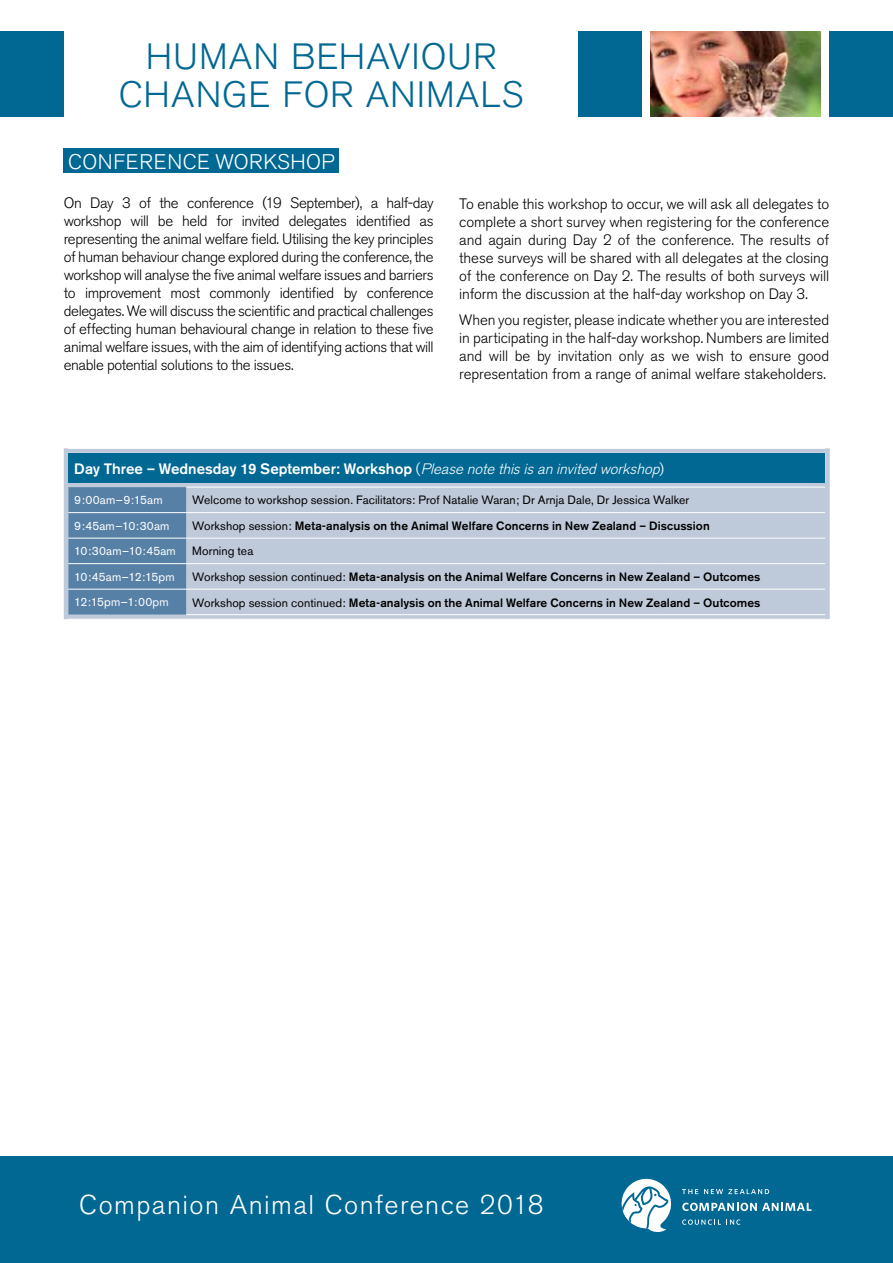
<style>
.page{position:relative;width:893px;height:1263px;background:#fff}
.page>*{position:absolute;margin:0;border:0;box-sizing:border-box;transform-origin:0 0}
.t1{font:300 36.3px/38.2px "Akzidenz Grotesk BE";letter-spacing:.025em;color:#006893;text-align:center}
.t2{font:300 27px "Akzidenz Grotesk BE";letter-spacing:.055em;color:#fff}
.t3{font:300 21px "Akzidenz Grotesk BE";letter-spacing:.02em;color:#fff}
.t4{font:300 15px/18px "Akzidenz Grotesk BE";letter-spacing:-.01em;color:#000;text-align:justify}
.t5{font:500 15px "Akzidenz Grotesk BE";letter-spacing:-.005em;color:#fff}
.t6{font:500 12px "Akzidenz Grotesk BE";letter-spacing:.005em;color:#000}
.t7{font:12px "Akzidenz Grotesk BE";letter-spacing:.01em;color:#000}
.t8{font:12px "Akzidenz Grotesk BE";letter-spacing:.01em;color:#fff}
.s1{font-weight:300}
.s2{font-weight:300;font-style:italic}
.s3{font-weight:400}
</style>
<div class="page">
<div style="left:579px;top:32px;width:63px;height:85px;background:#006893"></div>
<div style="left:829px;top:32px;width:64px;height:85px;background:#006893"></div>
<div style="left:0;top:32px;width:64px;height:85px;background:#006893"></div>
<img style="left:651px;top:32px;width:170px;height:85px">
<div style="left:0;top:1157px;width:893px;height:106px;background:#006893"></div>
<svg style="left:682px;top:1189px;width:16px;height:5px"></svg>
<svg style="left:704px;top:1189px;width:65px;height:5px"></svg>
<svg style="left:682px;top:1203px;width:130px;height:8px"></svg>
<svg style="left:682px;top:1219px;width:58px;height:6px"></svg>
<svg style="left:621px;top:1178px;width:51px;height:54px"></svg>
<div style="left:64px;top:149px;width:275px;height:24px;background:#006893"></div>
<div style="left:64px;top:448px;width:766px;height:171px;background:#bec9d9"></div>
<div style="left:68px;top:453px;width:757px;height:30px;background:#006893"></div>
<div style="left:68px;top:487px;width:118px;height:128px;background:#5780a6"></div>
<hr style="left:186px;top:487px;width:471px;height:1px;background:#fff">
<hr style="left:657px;top:487px;width:88px;height:1px;background:#fff">
<hr style="left:745px;top:487px;width:80px;height:1px;background:#fff">
<hr style="left:68px;top:512px;width:118px;height:1px;background:#fff">
<hr style="left:68px;top:538px;width:118px;height:1px;background:#fff">
<hr style="left:68px;top:563px;width:118px;height:1px;background:#fff">
<hr style="left:68px;top:589px;width:118px;height:1px;background:#fff">
<hr style="left:657px;top:448px;width:88px;height:1px;background:#fff">
<hr style="left:745px;top:448px;width:80px;height:1px;background:#fff">
<hr style="left:186px;top:512px;width:471px;height:1px;background:#fff">
<hr style="left:657px;top:512px;width:88px;height:1px;background:#fff">
<hr style="left:745px;top:512px;width:80px;height:1px;background:#fff">
<hr style="left:186px;top:538px;width:471px;height:1px;background:#fff">
<hr style="left:657px;top:538px;width:88px;height:1px;background:#fff">
<hr style="left:745px;top:538px;width:80px;height:1px;background:#fff">
<hr style="left:186px;top:563px;width:471px;height:1px;background:#fff">
<hr style="left:657px;top:563px;width:88px;height:1px;background:#fff">
<hr style="left:745px;top:563px;width:80px;height:1px;background:#fff">
<hr style="left:186px;top:589px;width:471px;height:1px;background:#fff">
<hr style="left:657px;top:589px;width:88px;height:1px;background:#fff">
<hr style="left:745px;top:589px;width:80px;height:1px;background:#fff">
<hr style="left:68px;top:448px;width:118px;height:1px;background:#fff">
<hr style="left:186px;top:448px;width:471px;height:1px;background:#fff">
<hr style="left:186px;top:614px;width:471px;height:1px;background:#fff">
<hr style="left:657px;top:614px;width:88px;height:1px;background:#fff">
<hr style="left:745px;top:614px;width:80px;height:1px;background:#fff">
<h1 class="t1" style="left:119px;top:38px;width:406px">HUMAN BEHAVIOUR<br>CHANGE FOR ANIMALS</h1>
<h3 class="t3" style="left:68px;top:150px;width:268px">CONFERENCE WORKSHOP</h3>
<p class="t4" style="left:64px;top:194px;width:371px">On Day 3 of the conference (19 September), a half-day workshop will be held for invited delegates identified as representing the animal welfare field. Utilising the key principles of human behaviour change explored during the conference, the workshop will analyse the five animal welfare issues and barriers to improvement most commonly identified by conference delegates. We will discuss the scientific and practical challenges of effecting human behavioural change in relation to these five animal welfare issues, with the aim of identifying actions that will enable potential solutions to the issues.</p>
<p class="t4" style="left:459px;top:195px;width:371px">To enable this workshop to occur, we will ask all delegates to complete a short survey when registering for the conference and again during Day 2 of the conference. The results of these surveys will be shared with all delegates at the closing of the conference on Day 2. The results of both surveys will inform the discussion at the half-day workshop on Day 3.</p>
<p class="t4" style="left:459px;top:311px;width:371px">When you register, please indicate whether you are interested in participating in the half-day workshop. Numbers are limited and will be by invitation only as we wish to ensure good representation from a range of animal welfare stakeholders.</p>
<p class="t5" style="left:74px;top:459px;width:591px">Day Three – Wednesday 19 September: Workshop <span class="s1">(</span><span class="s2">Pleasenotethisisaninvitedworkshop</span><span class="s1">)</span></p>
<p class="t8" style="left:74px;top:493px;width:90px">9:00am–9:15am</p>
<p class="t7" style="left:192px;top:493px;width:498px">Welcome to workshop session. Facilitators: Prof Natalie Waran; Dr Arnja Dale, Dr Jessica Walker</p>
<p class="t8" style="left:74px;top:518px;width:97px">9:45am–10:30am</p>
<p class="t6" style="left:192px;top:519px;width:519px"><span class="s3">Workshop session:</span> Meta-analysis on the Animal Welfare Concerns in New Zealand – Discussion</p>
<p class="t8" style="left:74px;top:544px;width:103px">10:30am–10:45am</p>
<p class="t7" style="left:192px;top:544px;width:63px">Morning tea</p>
<p class="t8" style="left:74px;top:570px;width:102px">10:45am–12:15pm</p>
<p class="t6" style="left:192px;top:570px;width:570px"><span class="s3">Workshop session continued:</span> Meta-analysis on the Animal Welfare Concerns in New Zealand – Outcomes</p>
<p class="t8" style="left:74px;top:595px;width:96px">12:15pm–1:00pm</p>
<p class="t6" style="left:192px;top:595px;width:570px"><span class="s3">Workshop session continued:</span> Meta-analysis on the Animal Welfare Concerns in New Zealand – Outcomes</p>
<h2 class="t2" style="left:79px;top:1189px;width:466px">Companion Animal Conference 2018</h2>
</div>
